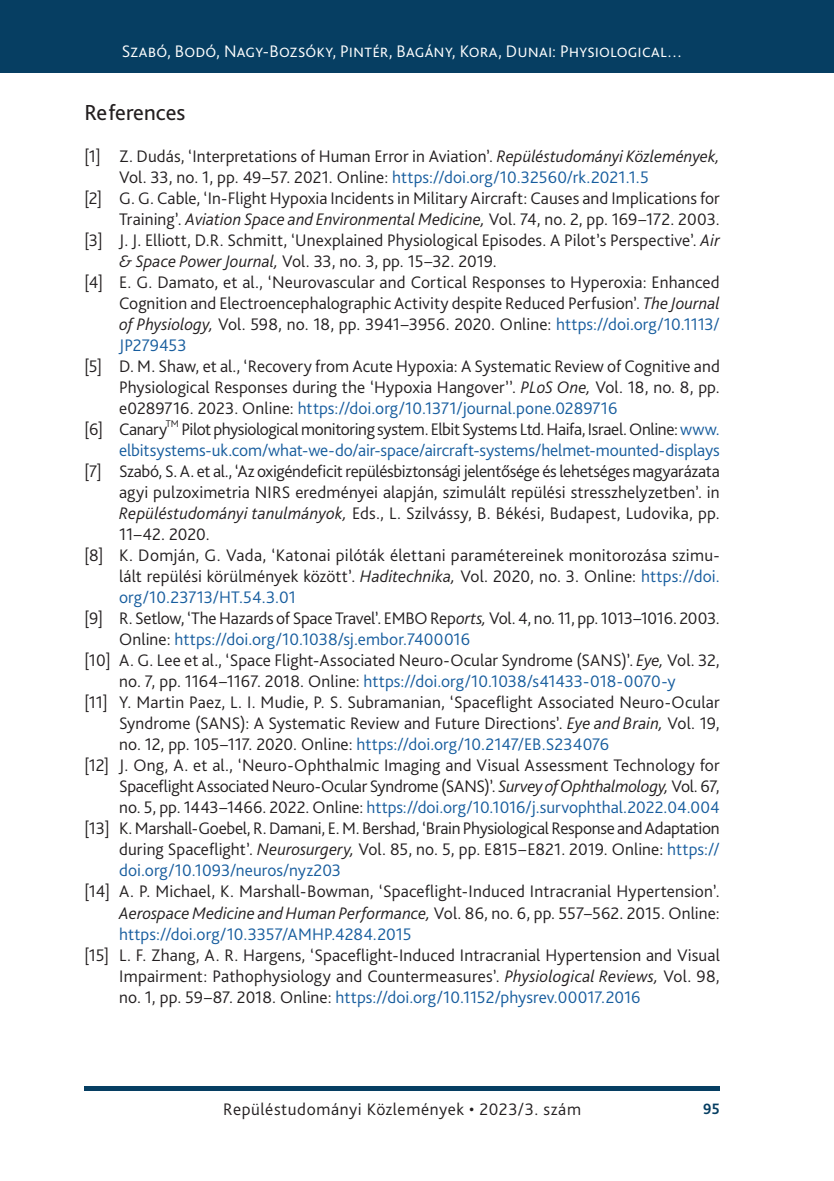
<style>
.page{position:relative;width:834px;height:1181px;background:#fff}
.page>*{position:absolute;margin:0;border:0;box-sizing:border-box;transform-origin:0 0}
._1_1__Head_bold_13{font:22.75px "Bliss Pro";color:#231f20}
.t1{font:300 17.5px/21px "Bliss Pro";color:#231f20;text-align:justify}
.t2{font:300 17.5px/21px "Bliss Pro";color:#175d9e;text-align:right}
.t3{font:300 17.5px "Bliss Pro";letter-spacing:.01em;color:#fff}
.t4{font:300 17.5px "Bliss Pro";letter-spacing:.025em;color:#231f20}
.t5{font:700 15.75px "Bliss Pro";color:#063e62;scale:.95 1}
.t6{font:300 10.15px "Bliss Pro";color:#231f20}
.s1{font-style:italic}
.s2{color:#175d9e}
.s3{color:#231f20}
</style>
<div class="page">
<div style="left:0;top:0;width:833px;height:73px;background:#063e62"></div>
<div style="left:84px;top:1086px;width:635px;height:5px;background:#063e62"></div>
<p class="t3" style="left:122px;top:41px;width:562px">Szabó, Bodó, Nagy-Bozsóky, Pintér, Bagány, Kora, Dunai: Physiological…</p>
<p class="_1_1__Head_bold_13" style="left:84px;top:99px;width:102px">References</p>
<p class="t1" style="left:119px;top:145px;width:602px;text-indent:-35px">[1] Z. Dudás, ‘Interpretations of Human Error in Aviation’. <span class="s1">Repüléstudományi Közlemények,<br></span>Vol. 33, no. 1, pp. 49–57. 2021. Online: <span class="s2">https://doi.org/10.32560/rk.2021.1.5</span></p>
<p class="t1" style="left:84px;top:187px;width:636px;text-align:right">[2] G. G. Cable, ‘In-Flight Hypoxia Incidents in Military Aircraft: Causes and Implications for<br>Training’. <span class="s1">Aviation Space and Environmental Medicine,</span> Vol. 74, no. 2, pp. 169–172. 2003.</p>
<p class="t1" style="left:119px;top:229px;width:602px;text-indent:-35px">[3] J. J. Elliott, D.R. Schmitt, ‘Unexplained Physiological Episodes. A Pilot’s Perspective’. <span class="s1">Air &amp; Space Power Journal,</span> Vol. 33, no. 3, pp. 15–32. 2019.</p>
<p class="t1" style="left:119px;top:271px;width:602px;text-indent:-35px">[4] E. G. Damato, et al., ‘Neurovascular and Cortical Responses to Hyperoxia: Enhanced Cognition and Electroencephalographic Activity despite Reduced Perfusion’. <span class="s1">The Journal of Physiology,</span> Vol. 598, no. 18, pp. 3941–3956. 2020. Online: <span class="s2">https://doi.org/10.1113/ JP279453</span></p>
<p class="t1" style="left:119px;top:355px;width:602px;text-indent:-35px">[5] D. M. Shaw, et al., ‘Recovery from Acute Hypoxia: A Systematic Review of Cognitive and Physiological Responses during the ‘Hypoxia Hangover’’. <span class="s1">PLoS One,</span> Vol. 18, no. 8, pp. e0289716. 2023. Online: <span class="s2">https://doi.org/10.1371/journal.pone.0289716</span></p>
<p class="t1" style="left:84px;top:418px;width:84px">[6] Canary</p>
<p class="t6" style="left:166px;top:417px;width:15px">TM</p>
<p class="t2" style="left:119px;top:418px;width:602px"><span class="s3">Pilot physiological monitoring system. Elbit Systems Ltd. Haifa, Israel. Online:</span> www. elbitsystems-uk.com/what-we-do/air-space/aircraft-systems/helmet-mounted-displays</p>
<p class="t1" style="left:119px;top:460px;width:602px;text-indent:-35px">[7] Szabó, S. A. et al., ‘Az oxigéndeficit repülésbiztonsági jelentősége és lehetséges magyarázata agyi pulzoximetria NIRS eredményei alapján, szimulált repülési stresszhelyzetben’. in <span class="s1">Repüléstudományi tanulmányok,</span> Eds., L. Szilvássy, B. Békési, Budapest, Ludovika, pp.<br>11–42. 2020.</p>
<p class="t1" style="left:119px;top:544px;width:602px;text-indent:-35px">[8] K. Domján, G. Vada, ‘Katonai pilóták élettani paramétereinek monitorozása szimu&shy;lált repülési körülmények között’. <span class="s1">Haditechnika,</span> Vol. 2020, no. 3. Online: <span class="s2">https://doi. org/10.23713/HT.54.3.01</span></p>
<p class="t1" style="left:119px;top:607px;width:602px;text-indent:-35px">[9] R. Setlow, ‘The Hazards of Space Travel’. EMBO Rep<span class="s1">orts,</span> Vol. 4, no. 11, pp. 1013–1016. 2003.<br>Online: <span class="s2">https://doi.org/10.1038/sj.embor.7400016</span></p>
<p class="t1" style="left:84px;top:649px;width:636px;text-align:center">[10] A. G. Lee et al., ‘Space Flight-Associated Neuro-Ocular Syndrome (SANS)’. <span class="s1">Eye,</span> Vol. 32, no. 7, pp. 1164–1167. 2018. Online: <span class="s2">https://doi.org/10.1038/s41433-018-0070-y</span></p>
<p class="t1" style="left:119px;top:691px;width:602px;text-indent:-35px">[11] Y. Martin Paez, L. I. Mudie, P. S. Subramanian, ‘Spaceflight Associated Neuro-Ocular Syndrome (SANS): A Systematic Review and Future Directions’. <span class="s1">Eye and Brain,</span> Vol. 19, no. 12, pp. 105–117. 2020. Online: <span class="s2">https://doi.org/10.2147/EB.S234076</span></p>
<p class="t1" style="left:119px;top:754px;width:602px;text-indent:-35px">[12] J. Ong, A. et al., ‘Neuro-Ophthalmic Imaging and Visual Assessment Technology for Spaceflight Associated Neuro-Ocular Syndrome (SANS)’. <span class="s1">Survey of Ophthalmology,</span> Vol. 67, no. 5, pp. 1443–1466. 2022. Online: <span class="s2">https://doi.org/10.1016/j.survophthal.2022.04.004</span></p>
<p class="t1" style="left:119px;top:817px;width:602px;text-indent:-35px">[13] K. Marshall-Goebel, R. Damani, E. M. Bershad, ‘Brain Physiological Response and Adaptation during Spaceflight’. <span class="s1">Neurosurgery,</span> Vol. 85, no. 5, pp. E815–E821. 2019. Online: <span class="s2">https:// doi.org/10.1093/neuros/nyz203</span></p>
<p class="t1" style="left:119px;top:880px;width:602px;text-indent:-35px">[14] A. P. Michael, K. Marshall-Bowman, ‘Spaceflight-Induced Intracranial Hypertension’.<br><span class="s1">Aerospace Medicine and Human Performance,</span> Vol. 86, no. 6, pp. 557–562. 2015. Online: <span class="s2">https://doi.org/10.3357/AMHP.4284.2015</span></p>
<p class="t1" style="left:119px;top:943px;width:602px;text-indent:-35px">[15] L. F. Zhang, A. R. Hargens, ‘Spaceflight-Induced Intracranial Hypertension and Visual Impairment: Pathophysiology and Countermeasures’. <span class="s1">Physiological Reviews,</span> Vol. 98, no. 1, pp. 59–87. 2018. Online: <span class="s2">https://doi.org/10.1152/physrev.00017.2016</span></p>
<p class="t4" style="left:223px;top:1098px;width:359px">Repüléstudományi Közlemények • 2023/3. szám</p>
<p class="t5" style="left:703px;top:1099px;width:19px">95</p>
</div>
